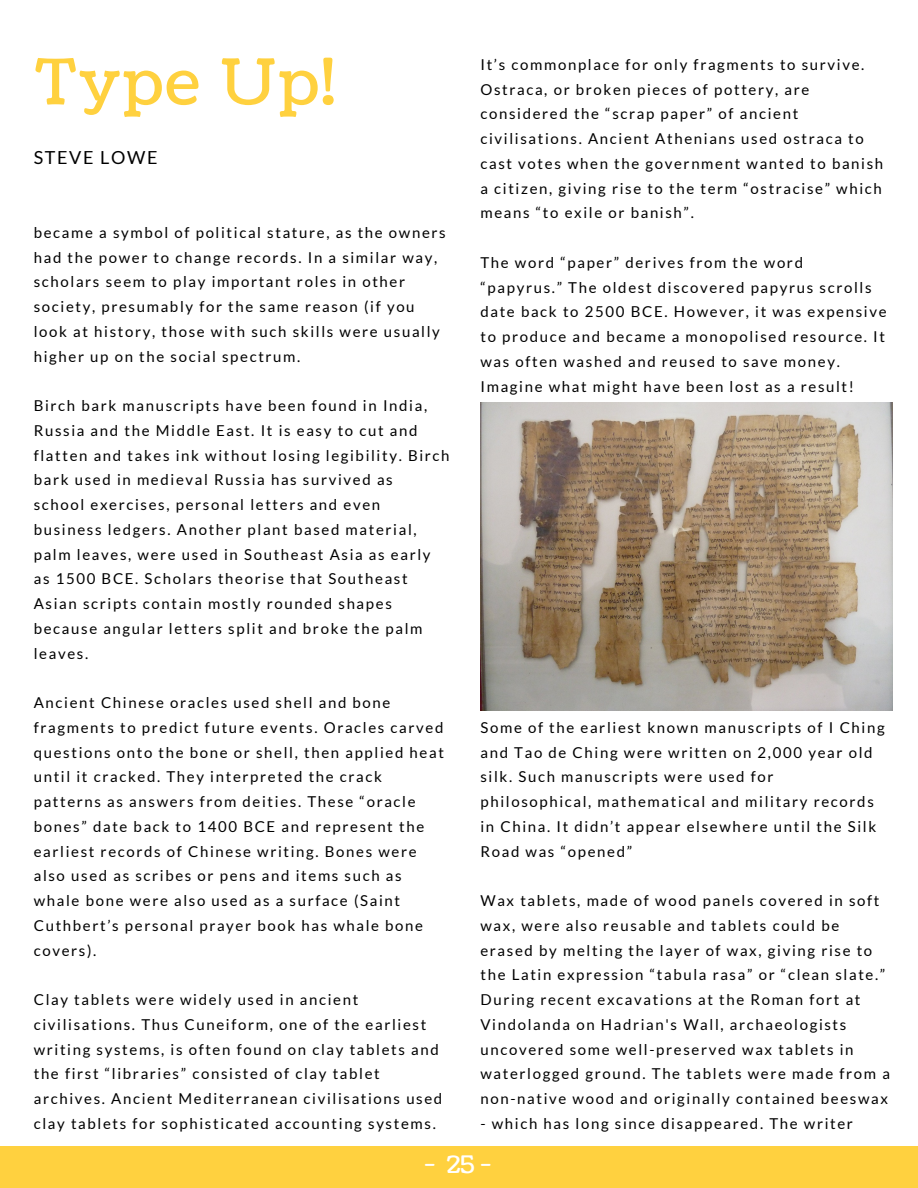
<style>
.page{position:relative;width:918px;height:1188px;background:#fff}
.page>*{position:absolute;margin:0;border:0;box-sizing:border-box;transform-origin:0 0}
.t1{font:63px "Coustard";letter-spacing:.04em;color:#ffd13f}
.t2{font:24px "Coustard";color:#fff}
.t3{font:18px "Lato";letter-spacing:.09em;color:#000}
.t4{font:15px/24.8px "Lato";letter-spacing:.11em;color:#000}
</style>
<div class="page">
<div style="left:0;top:1146px;width:918px;height:42px;background:#ffd13f"></div>
<img style="left:480px;top:403px;width:412px;height:308px">
<p class="t1" style="left:35px;top:40px;width:301px">Type Up!</p>
<p class="t3" style="left:34px;top:146px;width:125px">STEVE LOWE</p>
<p class="t4" style="left:34px;top:220px;width:414px">became a symbol of political stature, as the owners had the power to change records. In a similar way, scholars seem to play important roles in other society, presumably for the same reason (if you look at history, those with such skills were usually higher up on the social spectrum.</p>
<p class="t4" style="left:34px;top:393px;width:417px">Birch bark manuscripts have been found in India, Russia and the Middle East. It is easy to cut and flatten and takes ink without losing legibility. Birch bark used in medieval Russia has survived as<br>school exercises, personal letters and even business ledgers. Another plant based material, palm leaves, were used in Southeast Asia as early as 1500 BCE. Scholars theorise that Southeast Asian scripts contain mostly rounded shapes because angular letters split and broke the palm leaves.</p>
<p class="t4" style="left:34px;top:690px;width:412px">Ancient Chinese oracles used shell and bone fragments to predict future events. Oracles carved questions onto the bone or shell, then applied heat until it cracked. They interpreted the crack patterns as answers from deities. These “oracle bones” date back to 1400 BCE and represent the earliest records of Chinese writing. Bones were also used as scribes or pens and items such as whale bone were also used as a surface (Saint Cuthbert’s personal prayer book has whale bone covers).</p>
<p class="t4" style="left:34px;top:987px;width:410px">Clay tablets were widely used in ancient civilisations. Thus Cuneiform, one of the earliest writing systems, is often found on clay tablets and the first “libraries” consisted of clay tablet archives. Ancient Mediterranean civilisations used clay tablets for sophisticated accounting systems.</p>
<p class="t4" style="left:480px;top:52px;width:385px">It’s commonplace for only fragments to survive.</p>
<p class="t4" style="left:480px;top:76px;width:404px">Ostraca, or broken pieces of pottery, are considered the “scrap paper” of ancient civilisations. Ancient Athenians used ostraca to cast votes when the government wanted to banish a citizen, giving rise to the term “ostracise” which means “to exile or banish”.</p>
<p class="t4" style="left:480px;top:250px;width:408px">The word “paper” derives from the word “papyrus.” The oldest discovered papyrus scrolls date back to 2500 BCE. However, it was expensive to produce and became a monopolised resource. It was often washed and reused to save money.<br>Imagine what might have been lost as a result!</p>
<p class="t4" style="left:480px;top:715px;width:406px">Some of the earliest known manuscripts of I Ching and Tao de Ching were written on 2,000 year old silk. Such manuscripts were used for philosophical, mathematical and military records in China. It didn’t appear elsewhere until the Silk Road was “opened”</p>
<p class="t4" style="left:480px;top:888px;width:406px">Wax tablets, made of wood panels covered in soft wax, were also reusable and tablets could be erased by melting the layer of wax, giving rise to the Latin expression “tabula rasa” or “clean slate.”</p>
<p class="t4" style="left:480px;top:987px;width:411px">During recent excavations at the Roman fort at Vindolanda on Hadrian's Wall, archaeologists uncovered some well-preserved wax tablets in waterlogged ground. The tablets were made from a non-native wood and originally contained beeswax</p>
<p class="t4" style="left:480px;top:1111px;width:374px">- which has long since disappeared. The writer</p>
<p class="t2" style="left:424px;top:1148px;width:68px">- 25-</p>
</div>
